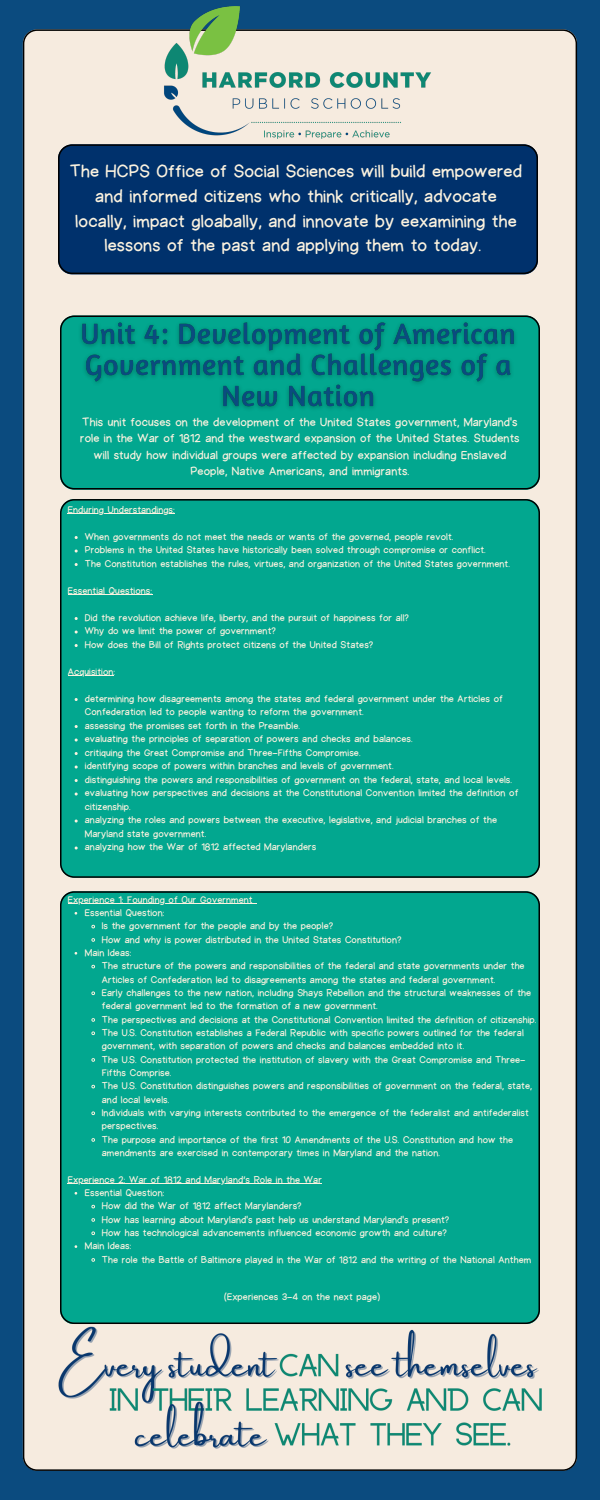
<style>
.page{position:relative;width:600px;height:1500px;background:#0b4b7f}
.page>*{position:absolute;margin:0;border:0;box-sizing:border-box;transform-origin:0 0}
.t1{font:18px/24.8px "Halley";letter-spacing:.01em;color:#fbf2df;text-align:center}
.t2{font:12px/16.5px "Halley";letter-spacing:.01em;color:#fbf2df;text-align:center}
.t3{font:10px/13.3px "Halley";letter-spacing:.01em;color:#fbf2df}
</style>
<div class="page">
<div style="left:23px;top:29px;width:554px;height:1442px;background:#f6ebdf"></div>
<div style="left:58px;top:144px;width:480px;height:130px;background:#00316c"></div>
<div style="left:60px;top:316px;width:480px;height:174px;background:#02a78f"></div>
<div style="left:60px;top:499px;width:480px;height:379px;background:#02a78f"></div>
<hr style="left:68px;top:514px;width:107px;height:1px;background:#fbf2df">
<hr style="left:68px;top:595px;width:84px;height:1px;background:#fbf2df">
<hr style="left:68px;top:676px;width:46px;height:1px;background:#fbf2df">
<div style="left:60px;top:891px;width:480px;height:425px;background:#02a78f"></div>
<svg style="left:91px;top:924px;width:4px;height:5px"></svg>
<svg style="left:91px;top:938px;width:4px;height:4px"></svg>
<svg style="left:91px;top:964px;width:4px;height:5px"></svg>
<svg style="left:91px;top:991px;width:4px;height:4px"></svg>
<svg style="left:91px;top:1018px;width:4px;height:4px"></svg>
<svg style="left:91px;top:1031px;width:4px;height:4px"></svg>
<svg style="left:91px;top:1058px;width:4px;height:4px"></svg>
<svg style="left:91px;top:1084px;width:4px;height:5px"></svg>
<svg style="left:91px;top:1111px;width:4px;height:4px"></svg>
<svg style="left:91px;top:1138px;width:4px;height:4px"></svg>
<svg style="left:91px;top:1204px;width:4px;height:5px"></svg>
<svg style="left:91px;top:1218px;width:4px;height:4px"></svg>
<svg style="left:91px;top:1231px;width:4px;height:4px"></svg>
<svg style="left:91px;top:1258px;width:4px;height:4px"></svg>
<hr style="left:68px;top:903px;width:185px;height:1px;background:#fbf2df">
<hr style="left:68px;top:1183px;width:254px;height:1px;background:#fbf2df">
<img style="left:74px;top:316px;width:448px;height:100px">
<img style="left:156px;top:6px;width:285px;height:148px">
<img style="left:54px;top:1316px;width:491px;height:153px">
<p class="t1" style="left:70px;top:159px;width:454px">The HCPS Office of Social Sciences will build empowered and informed citizens who think critically, advocate locally, impact gloabally, and innovate by eexamining the lessons of the past and applying them to today.</p>
<p class="t2" style="left:80px;top:414px;width:441px">This unit focuses on the development of the United States government, Maryland's role in the War of 1812 and the westward expansion of the United States. Students will study how individual groups were affected by expansion including Enslaved People, Native Americans, and immigrants.</p>
<p class="t3" style="left:68px;top:503px;width:108px">Enduring Understandings:</p>
<p class="t3" style="left:85px;top:530px;width:370px">When governments do not meet the needs or wants of the governed, people revolt.</p>
<p class="t3" style="left:85px;top:544px;width:402px">Problems in the United States have historically been solved through compromise or conflict.</p>
<p class="t3" style="left:85px;top:557px;width:426px">The Constitution establishes the rules, virtues, and organization of the United States government.</p>
<p class="t3" style="left:68px;top:584px;width:86px">Essential Questions:</p>
<p class="t3" style="left:85px;top:611px;width:326px">Did the revolution achieve life, liberty, and the pursuit of happiness for all?</p>
<p class="t3" style="left:85px;top:625px;width:193px">Why do we limit the power of government?</p>
<p class="t3" style="left:85px;top:638px;width:290px">How does the Bill of Rights protect citizens of the United States?</p>
<p class="t3" style="left:68px;top:665px;width:49px">Acquisition:</p>
<p class="t3" style="left:85px;top:692px;width:420px">determining how disagreements among the states and federal government under the Articles of<br>Confederation led to people wanting to reform the government.</p>
<p class="t3" style="left:85px;top:719px;width:217px">assessing the promises set forth in the Preamble.</p>
<p class="t3" style="left:85px;top:733px;width:329px">evaluating the principles of separation of powers and checks and balances.</p>
<p class="t3" style="left:85px;top:746px;width:277px">critiquing the Great Compromise and Three-Fifths Compromise.</p>
<p class="t3" style="left:85px;top:760px;width:310px">identifying scope of powers within branches and levels of government.</p>
<p class="t3" style="left:85px;top:773px;width:429px">distinguishing the powers and responsibilities of government on the federal, state, and local levels.</p>
<p class="t3" style="left:85px;top:787px;width:435px">evaluating how perspectives and decisions at the Constitutional Convention limited the definition of citizenship.</p>
<p class="t3" style="left:85px;top:814px;width:414px">analyzing the roles and powers between the executive, legislative, and judicial branches of the<br>Maryland state government.</p>
<p class="t3" style="left:85px;top:841px;width:233px">analyzing how the War of 1812 affected Marylanders</p>
<p class="t3" style="left:68px;top:893px;width:186px">Experience 1: Founding of Our Government</p>
<p class="t3" style="left:85px;top:906px;width:81px">Essential Question:</p>
<p class="t3" style="left:102px;top:920px;width:233px">Is the government for the people and by the people?</p>
<p class="t3" style="left:102px;top:933px;width:301px">How and why is power distributed in the United States Constitution?</p>
<p class="t3" style="left:85px;top:946px;width:48px">Main Ideas:</p>
<p class="t3" style="left:102px;top:960px;width:424px">The structure of the powers and responsibilities of the federal and state governments under the<br>Articles of Confederation led to disagreements among the states and federal government.</p>
<p class="t3" style="left:102px;top:986px;width:431px">Early challenges to the new nation, including Shays Rebellion and the structural weaknesses of the federal government led to the formation of a new government.</p>
<p class="t3" style="left:102px;top:1013px;width:436px">The perspectives and decisions at the Constitutional Convention limited the definition of citizenship.</p>
<p class="t3" style="left:102px;top:1026px;width:423px">The U.S. Constitution establishes a Federal Republic with specific powers outlined for the federal government, with separation of powers and checks and balances embedded into it.</p>
<p class="t3" style="left:102px;top:1053px;width:425px">The U.S. Constitution protected the institution of slavery with the Great Compromise and Three-<br>Fifths Comprise.</p>
<p class="t3" style="left:102px;top:1080px;width:432px">The U.S. Constitution distinguishes powers and responsibilities of government on the federal, state, and local levels.</p>
<p class="t3" style="left:102px;top:1106px;width:428px">Individuals with varying interests contributed to the emergence of the federalist and antifederalist perspectives.</p>
<p class="t3" style="left:102px;top:1133px;width:413px">The purpose and importance of the first 10 Amendments of the U.S. Constitution and how the amendments are exercised in contemporary times in Maryland and the nation.</p>
<p class="t3" style="left:85px;top:1186px;width:81px">Essential Question:</p>
<p class="t3" style="left:102px;top:1200px;width:201px">How did the War of 1812 affect Marylanders?</p>
<p class="t3" style="left:102px;top:1213px;width:349px">How has learning about Maryland's past help us understand Maryland's present?</p>
<p class="t3" style="left:102px;top:1226px;width:346px">How has technological advancements influenced economic growth and culture?</p>
<p class="t3" style="left:85px;top:1240px;width:48px">Main Ideas:</p>
<p class="t3" style="left:102px;top:1253px;width:431px">The role the Battle of Baltimore played in the War of 1812 and the writing of the National Anthem</p>
<p class="t3" style="left:68px;top:1173px;width:255px">Experience 2: War of 1812 and Maryland’s Role in the War</p>
<p class="t3" style="left:224px;top:1290px;width:158px">(Experiences 3-4 on the next page)</p>
</div>
